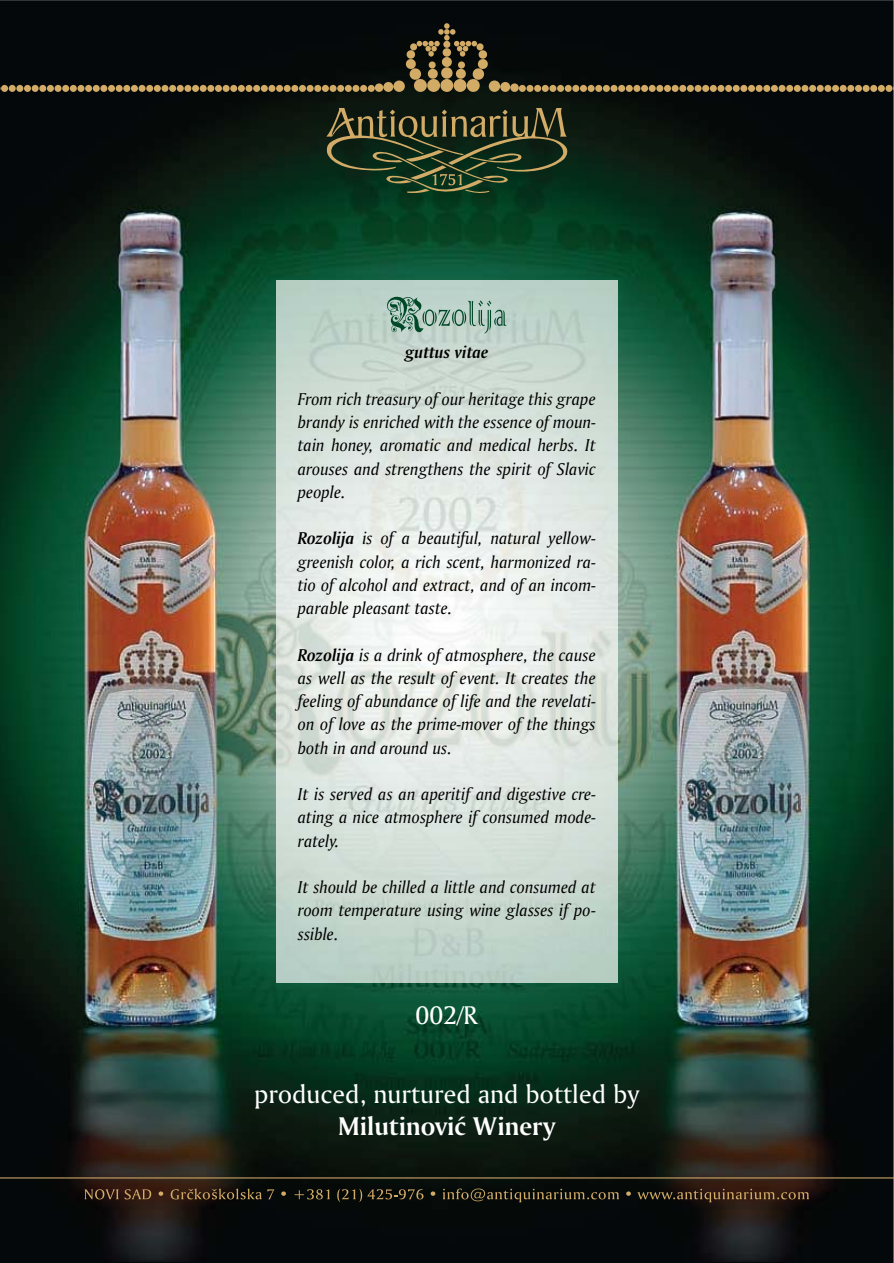
<style>
.page{position:relative;width:894px;height:1263px;background:#fff}
.page>*{position:absolute;margin:0;border:0;box-sizing:border-box;transform-origin:0 0}
.t1{font:27px "Amerigo BT Roman A";color:#fff}
.t2{font:27px "Amerigo BT Bold A";color:#fff}
.t3{font:18px/23.2px "Amerigo BT Italic A";color:#000;text-align:justify}
.t4{font:18px "Amerigo BT Bold Italic A";color:#000}
.s1{font-family:"Amerigo BT Bold Italic A"}
</style>
<div class="page">
<img style="left:0;top:0;width:893px;height:1263px">
<img style="left:276px;top:281px;width:341px;height:701px">
<svg style="left:158px;top:1191px;width:5px;height:5px"></svg>
<svg style="left:171px;top:1189px;width:103px;height:10px"></svg>
<svg style="left:281px;top:1191px;width:5px;height:5px"></svg>
<svg style="left:337px;top:1189px;width:86px;height:13px"></svg>
<svg style="left:430px;top:1191px;width:5px;height:5px"></svg>
<svg style="left:626px;top:1191px;width:4px;height:5px"></svg>
<svg style="left:294px;top:1189px;width:36px;height:10px"></svg>
<svg style="left:442px;top:1189px;width:177px;height:13px"></svg>
<svg style="left:637px;top:1189px;width:171px;height:13px"></svg>
<svg style="left:84px;top:1189px;width:35px;height:10px"></svg>
<svg style="left:125px;top:1189px;width:26px;height:10px"></svg>
<hr style="left:0;top:1177px;width:893px;height:1px;background:#d2ab67">
<svg style="left:326px;top:108px;width:242px;height:89px"></svg>
<svg style="left:0;top:23px;width:893px;height:71px;fill:#04080b"></svg>
<svg style="left:387px;top:296px;width:119px;height:38px"></svg>
<p class="t4" style="left:405px;top:346px;width:85px">guttus vitae</p>
<p class="t3" style="left:298px;top:389px;width:299px">From rich treasury of our heritage this grape brandy is enriched with the essence of moun&shy;tain honey, aromatic and medical herbs. It arouses and strengthens the spirit of Slavic people.</p>
<p class="t3" style="left:298px;top:528px;width:299px"><span class="s1">Rozolija</span> is of a beautiful, natural yellow&shy;greenish color, a rich scent, harmonized ra&shy;tio of alcohol and extract, and of an incom&shy;parable pleasant taste.</p>
<p class="t3" style="left:298px;top:645px;width:299px"><span class="s1">Rozolija</span> is a drink of atmosphere, the cause as well as the result of event. It creates the feeling of abundance of life and the revelati&shy;on of love as the prime-mover of the things both in and around us.</p>
<p class="t3" style="left:298px;top:784px;width:299px">It is served as an aperitif and digestive cre&shy;ating a nice atmosphere if consumed mode&shy;rately.</p>
<p class="t3" style="left:298px;top:877px;width:299px">It should be chilled a little and consumed at room temperature using wine glasses if po&shy;ssible.</p>
<h1 class="t1" style="left:415px;top:1005px;width:64px">002/R</h1>
<h1 class="t1" style="left:254px;top:1084px;width:386px">produced, nurtured and bottled by</h1>
<h1 class="t2" style="left:338px;top:1116px;width:219px">Milutinović Winery</h1>
</div>
